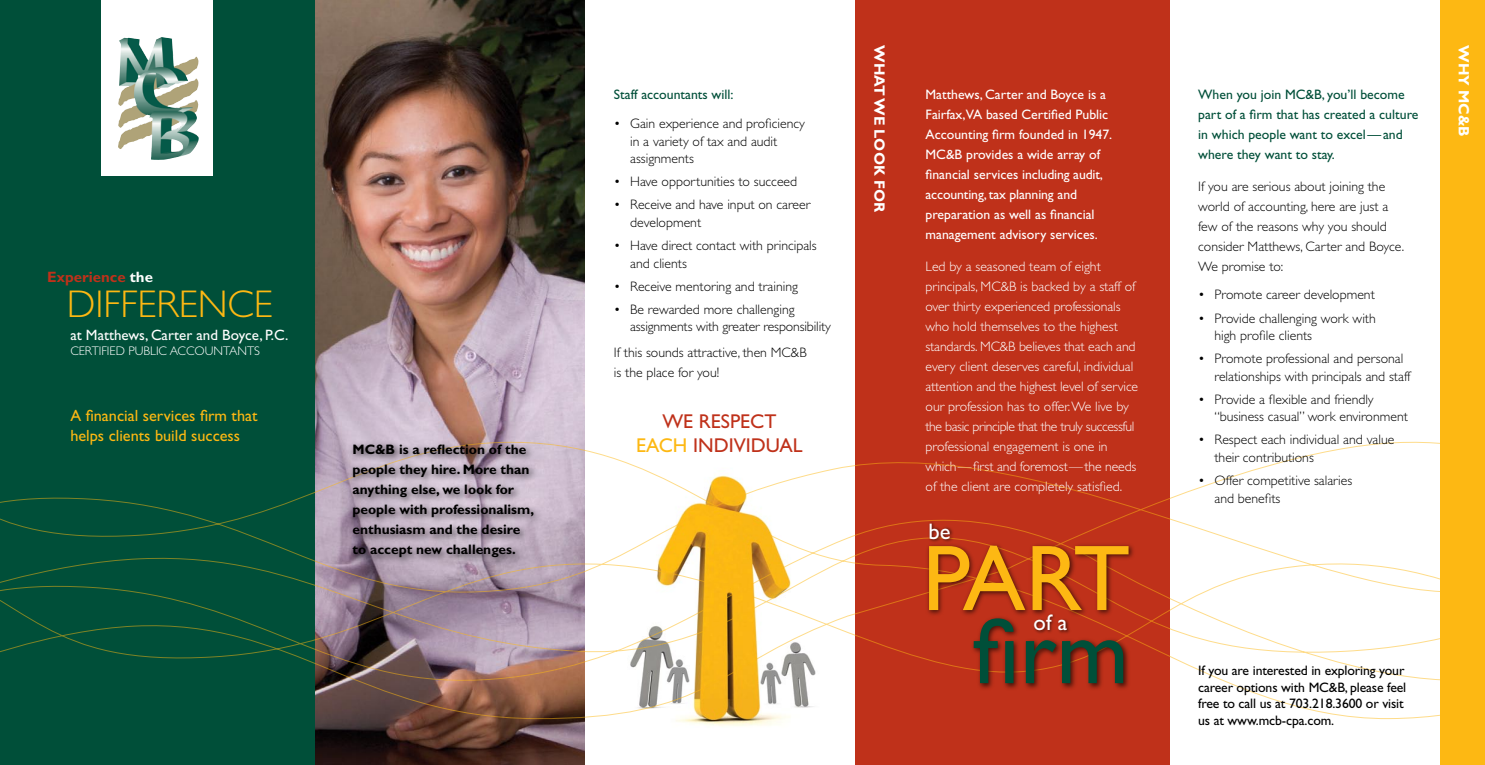
<style>
.page{position:relative;width:1485px;height:765px;background:#fff}
.page>*{position:absolute;margin:0;border:0;box-sizing:border-box;transform-origin:0 0}
.t1{font:93.75px "Gill Sans";color:#fdb813}
.t2{font:93.75px "Gill Sans";color:#004f39}
.t3{font:300 38.75px "Gill Sans";color:#fdb813}
.t4{font:22.5px "Gill Sans";color:#fff}
.t5{font:20px "Gill Sans";color:#bf311a}
.t6{font:20px "Gill Sans";color:#fdb813}
.t7{font:16.25px/19.5px "Gill Sans";color:#fdb813}
.t8{font:15px "Gill Sans";color:#fff}
.t9{font:700 15px "Gill Sans";color:#fff}
.t10{font:700 15px "Gill Sans";color:#bf311a}
.t11{font:300 13.75px/17.5px "Gill Sans";color:#000}
.t12{font:300 13.75px/20px "Gill Sans";letter-spacing:-.005em;color:#fff}
.t13{font:13.75px/20px "Gill Sans";color:#fff}
.t14{font:700 13.75px/20px "Gill Sans";color:#000}
.t15{font:13.75px/20px "Gill Sans";color:#004f39}
.t16{font:13.75px/16.5px "Gill Sans";letter-spacing:-.01em;color:#000}
.t17{font:300 12.5px "Gill Sans";color:#fff}
.s1{color:#fff}
.s2{color:#fdb813}
</style>
<div class="page">
<img style="left:315px;top:0;width:270px;height:433px">
<div style="left:0;top:0;width:315px;height:765px;background:#004f39"></div>
<svg style="left:101px;top:0;width:111px;height:176px;background:#cdd9d2"></svg>
<img style="left:172px;top:39px;width:27px;height:47px">
<div style="left:855px;top:0;width:315px;height:765px;background:#bf311a"></div>
<div style="left:1440px;top:0;width:45px;height:765px;background:#fdb813"></div>
<svg style="left:0;top:433px;width:1440px;height:332px"></svg>
<div style="left:925px;top:542px;width:211px;height:76px;background:#000;opacity:.65"></div>
<div style="left:970px;top:615px;width:161px;height:76px;background:#000;opacity:.65"></div>
<div style="left:1032px;top:612px;width:40px;height:23px;background:#000;opacity:.65"></div>
<div style="left:927px;top:521px;width:27px;height:22px;background:#000;opacity:.65"></div>
<div style="left:348px;top:440px;width:195px;height:128px;background:#000;opacity:.75"></div>
<p class="t10" style="left:47px;top:268px;width:107px">Experience <span class="s1">the</span></p>
<h2 class="t3" style="left:67px;top:282px;width:207px">difference</h2>
<p class="t8" style="left:70px;top:326px;width:219px">at Matthews, Carter and Boyce, P.C.</p>
<p class="t17" style="left:70px;top:343px;width:191px">Certified Public Accountants</p>
<p class="t7" style="left:70px;top:406px;width:189px">A financial services firm that helps clients build success</p>
<p class="t14" style="left:352px;top:440px;width:183px">MC&amp;B is a reflection of the people they hire. More than anything else, we look for people with professionalism, enthusiasm and the desire to accept new challenges.</p>
<p class="t15" style="left:614px;top:85px;width:121px">Staff accountants will:</p>
<p class="t11" style="left:630px;top:115px;width:176px;text-indent:-16px">• Gain experience and proficiency in a variety of tax and audit assignments</p>
<p class="t11" style="left:614px;top:173px;width:185px">• Have opportunities to succeed</p>
<p class="t11" style="left:630px;top:196px;width:182px;text-indent:-16px">• Receive and have input on career development</p>
<p class="t11" style="left:630px;top:237px;width:188px;text-indent:-16px">• Have direct contact with principals and clients</p>
<p class="t11" style="left:614px;top:277px;width:186px">• Receive mentoring and training</p>
<p class="t11" style="left:630px;top:301px;width:202px;text-indent:-16px">• Be rewarded more challenging assignments with greater responsibility</p>
<p class="t11" style="left:614px;top:342px;width:193px;line-height:20px">If this sounds attractive, then MC&amp;B is the place for you!</p>
<h3 class="t5" style="left:662px;top:409px;width:116px">we respect</h3>
<h3 class="t6" style="left:636px;top:433px;width:13px">Eac</h3>
<h3 class="t5" style="left:673px;top:433px;width:131px"><span class="s2">h</span> individual</h3>
<p class="t9" style="left:888px;top:45px;width:168px;rotate:90deg">WHAT WE LOOK FOR</p>
<p class="t9" style="left:1473px;top:45px;width:93px;rotate:90deg">WHY MC&amp;B</p>
<p class="t13" style="left:926px;top:85px;width:188px">Matthews, Carter and Boyce is a<br>Fairfax,VA based Certified Public<br>Accounting firm founded in 1947.<br>MC&amp;B provides a wide array of financial services including audit, accounting, tax planning and preparation as well as financial management advisory services.</p>
<p class="t12" style="left:926px;top:256px;width:214px">Led by a seasoned team of eight principals, MC&amp;B is backed by a staff of over thirty experienced professionals who hold themselves to the highest standards. MC&amp;B believes that each and every client deserves careful, individual attention and the highest level of service our profession has to offer. We live by the basic principle that the truly successful professional engagement is one in which—first and foremost—the needs of the client are completely satisfied.</p>
<p class="t15" style="left:1198px;top:85px;width:222px">When you join MC&amp;B, you’ll become part of a firm that has created a culture in which people want to excel—and where they want to stay.</p>
<p class="t11" style="left:1198px;top:176px;width:208px;line-height:20px">If you are serious about joining the world of accounting, here are just a few of the reasons why you should consider Matthews, Carter and Boyce.<br>We promise to:</p>
<p class="t11" style="left:1198px;top:286px;width:178px">• Promote career development</p>
<p class="t11" style="left:1214px;top:309px;width:163px;text-indent:-16px">• Provide challenging work with high profile clients</p>
<p class="t11" style="left:1214px;top:350px;width:199px;text-indent:-16px">• Promote professional and personal relationships with principals and staff</p>
<p class="t11" style="left:1214px;top:391px;width:195px;text-indent:-16px">• Provide a flexible and friendly “business casual” work environment</p>
<p class="t11" style="left:1214px;top:431px;width:181px;text-indent:-16px">• Respect each individual and value their contributions</p>
<p class="t11" style="left:1214px;top:472px;width:139px;text-indent:-16px">• Offer competitive salaries and benefits</p>
<h3 class="t4" style="left:928px;top:518px;width:24px">be</h3>
<h1 class="t1" style="left:922px;top:525px;width:152px">PART</h1>
<h1 class="t2" style="left:972px;top:598px;width:158px">firm</h1>
<h3 class="t4" style="left:1034px;top:610px;width:35px">of a</h3>
<p class="t16" style="left:1198px;top:663px;width:210px">If you are interested in exploring your career options with MC&amp;B, please feel free to call us at 703.218.3600 or visit us at www.mcb-cpa.com.</p>
</div>
